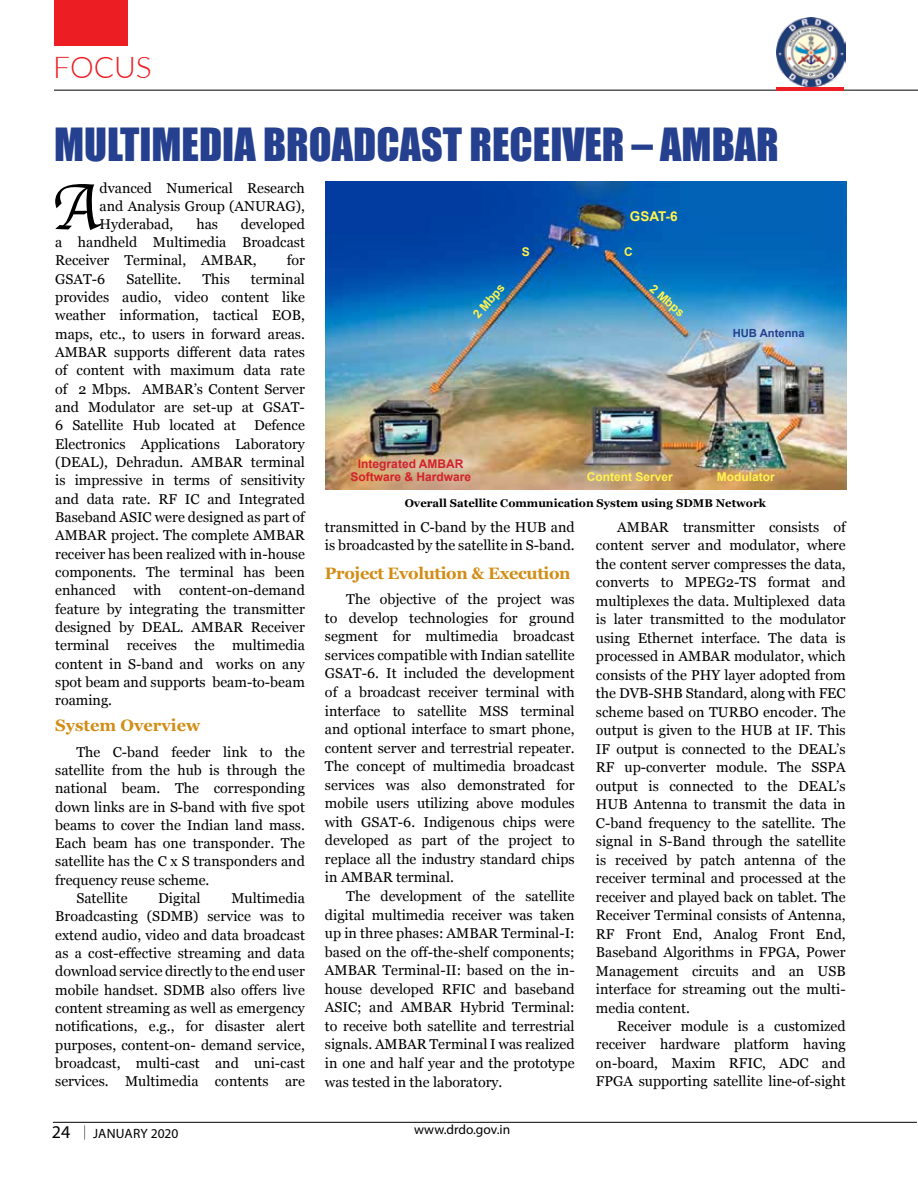
<style>
.page{position:relative;width:918px;height:1188px;background:#fff}
.page>*{position:absolute;margin:0;border:0;box-sizing:border-box;transform-origin:0 0}
.t1{font:67.5px "Apple Chancery";color:#000}
.t2{font:42px "Impact";color:#25408f}
.t3{font:300 30px "Lato";color:#ed1d24}
.t4{font:18px "Myriad Pro";color:#000}
.t5{font:700 16.5px "Georgia";letter-spacing:-.02em;color:#d28d15}
.t6{font:700 16.5px "Georgia";color:#d28d15}
.t7{font:14.25px/18.3px "Georgia";color:#000;text-align:justify}
.t8{font:13.5px "Myriad Pro";color:#000}
.t9{font:700 13.5px "Arial";color:#fff44d}
.t10{font:700 12px "Arial";color:#fff44d}
.t11{font:700 12px/13.5px "Arial";color:#d2232a;text-align:center}
.t12{font:700 11.25px "Georgia";color:#000}
.t13{font:700 11.25px "Arial";color:#25408f}
</style>
<div class="page">
<hr style="left:54px;top:90px;width:864px;height:1px;background:#000">
<div style="left:54px;top:0;width:74px;height:46px;background:#ed1d24"></div>
<hr style="left:53px;top:1122px;width:864px;height:1px;background:#000">
<svg style="left:84px;top:1125px;width:1px;height:15px"></svg>
<img style="left:777px;top:18px;width:69px;height:68px">
<hr style="left:776px;top:87px;width:68px;height:3px;background:#ed1d24">
<img style="left:326px;top:182px;width:521px;height:308px">
<h3 class="t3" style="left:53px;top:46px;width:100px">FOCUS</h3>
<h2 class="t2" style="left:54px;top:112px;width:256px">MULTIMEDIA BROAD</h2>
<h2 class="t2" style="left:376px;top:112px;width:404px">CAST RECEIVER – AMBAR</h2>
<h1 class="t1" style="left:51px;top:153px;width:50px">A</h1>
<p class="t7" style="left:100px;top:179px;width:207px">dvanced Numerical Research and Analysis Group (ANURAG), Hyderabad,</p>
<p class="t9" style="left:630px;top:207px;width:49px">GSAT-6</p>
<p class="t10" style="left:624px;top:243px;width:10px">C</p>
<p class="t7" style="left:55px;top:215px;width:251px;text-indent:186px">developed a handheld Multimedia Broadcast Receiver Terminal, AMBAR,</p>
<p class="t7" style="left:196px;top:215px;width:23px">has</p>
<p class="t10" style="left:522px;top:243px;width:10px">S</p>
<p class="t7" style="left:287px;top:251px;width:20px">for</p>
<p class="t7" style="left:55px;top:270px;width:251px;text-indent:196px">terminal provides audio, video content like weather information, tactical EOB, maps, etc., to users in forward areas.<br>AMBAR supports different data rates of content with maximum data rate of 2 Mbps. AMBAR’s Content Server and Modulator are set-up at GSAT-6 Satellite Hub located at</p>
<p class="t7" style="left:55px;top:270px;width:52px">GSAT-6</p>
<p class="t7" style="left:126px;top:270px;width:56px">Satellite.</p>
<p class="t7" style="left:202px;top:270px;width:29px">This</p>
<p class="t7" style="left:55px;top:416px;width:251px;text-indent:199px">Defence Electronics Applications Laboratory (DEAL), Dehradun. AMBAR terminal is impressive in terms of sensitivity and data rate. RF IC and Integrated Baseband ASIC were designed as part of AMBAR project. The complete AMBAR receiver has been realized with in-house components. The terminal has been enhanced with content-on-demand feature by integrating the transmitter designed by DEAL. AMBAR Receiver terminal receives the multimedia content in S-band and works on any spot beam and supports beam-to-beam roaming.</p>
<p class="t6" style="left:55px;top:713px;width:147px">System Overview</p>
<p class="t7" style="left:76px;top:742px;width:230px">The C-band feeder link to the</p>
<p class="t7" style="left:55px;top:761px;width:251px">satellite from the hub is through the</p>
<p class="t7" style="left:55px;top:779px;width:251px">national beam. The corresponding</p>
<p class="t7" style="left:55px;top:797px;width:251px">down links are in S-band with five spot</p>
<p class="t7" style="left:55px;top:816px;width:251px">beams to cover the Indian land mass.</p>
<p class="t7" style="left:55px;top:834px;width:251px">Each beam has one transponder. The</p>
<p class="t7" style="left:55px;top:852px;width:251px">satellite has the C x S transponders and</p>
<p class="t7" style="left:55px;top:871px;width:156px">frequency reuse scheme.</p>
<p class="t7" style="left:76px;top:889px;width:53px">Satellite</p>
<p class="t7" style="left:158px;top:889px;width:44px">Digital</p>
<p class="t7" style="left:55px;top:889px;width:251px;text-indent:176px">Multimedia Broadcasting (SDMB) service was to extend audio, video and data broadcast as a cost-effective streaming and data download service directly to the end user mobile handset. SDMB also offers live content streaming as well as emergency notifications, e.g., for disaster alert purposes, content-on- demand service, broadcast, multi-cast and uni-cast services. Multimedia contents are</p>
<p class="t10" style="left:469px;top:311px;width:43px;rotate:-49deg">2 Mbps</p>
<p class="t10" style="left:657px;top:281px;width:43px;rotate:41deg">2 Mbps</p>
<p class="t13" style="left:733px;top:325px;width:74px">HUB Antenna</p>
<p class="t11" style="left:350px;top:457px;width:122px">Integrated AMBAR<br>Software &amp; Hardware</p>
<p class="t10" style="left:587px;top:469px;width:88px">Content Server</p>
<p class="t10" style="left:717px;top:469px;width:59px">Modulator</p>
<p class="t12" style="left:405px;top:495px;width:363px">Overall Satellite Communication System using SDMB Network</p>
<p class="t7" style="left:325px;top:518px;width:251px">transmitted in C-band by the HUB and is broadcasted by the satellite in S-band.</p>
<p class="t5" style="left:325px;top:561px;width:247px">Project Evolution &amp; Execution</p>
<p class="t7" style="left:325px;top:590px;width:251px;text-indent:21px">The objective of the project was to develop technologies for ground segment for multimedia broadcast services compatible with Indian satellite GSAT-6. It included the development of a broadcast receiver terminal with interface to satellite MSS terminal and optional interface to smart phone, content server and terrestrial repeater.<br>The concept of multimedia broadcast services was also demonstrated for mobile users utilizing above modules with GSAT-6. Indigenous chips were developed as part of the project to replace all the industry standard chips in AMBAR terminal.</p>
<p class="t7" style="left:325px;top:887px;width:251px;text-indent:21px">The development of the satellite digital multimedia receiver was taken up in three phases: AMBAR Terminal-I: based on the off-the-shelf components; AMBAR Terminal-II: based on the in&shy;house developed RFIC and baseband ASIC; and AMBAR Hybrid Terminal: to receive both satellite and terrestrial signals. AMBAR Terminal I was realized in one and half year and the prototype was tested in the laboratory.</p>
<p class="t7" style="left:596px;top:518px;width:251px;text-indent:21px">AMBAR transmitter consists of content server and modulator, where the content server compresses the data, converts to MPEG2-TS format and multiplexes the data. Multiplexed data is later transmitted to the modulator using Ethernet interface. The data is processed in AMBAR modulator, which consists of the PHY layer adopted from the DVB-SHB Standard, along with FEC scheme based on TURBO encoder. The output is given to the HUB at IF. This IF output is connected to the DEAL’s RF up-converter module. The SSPA output is connected to the DEAL’s HUB Antenna to transmit the data in C-band frequency to the satellite. The signal in S-Band through the satellite is received by patch antenna of the receiver terminal and processed at the receiver and played back on tablet. The Receiver Terminal consists of Antenna, RF Front End, Analog Front End, Baseband Algorithms in FPGA, Power Management circuits and an USB interface for streaming out the multi&shy;media content.</p>
<p class="t7" style="left:596px;top:1017px;width:251px;text-indent:21px">Receiver module is a customized receiver hardware platform having on-board, Maxim RFIC, ADC and FPGA supporting satellite line-of-sight</p>
<p class="t4" style="left:52px;top:1121px;width:20px">24</p>
<p class="t8" style="left:414px;top:1121px;width:98px">www.drdo.gov.in</p>
<p class="t8" style="left:93px;top:1125px;width:87px">January 2020</p>
</div>
